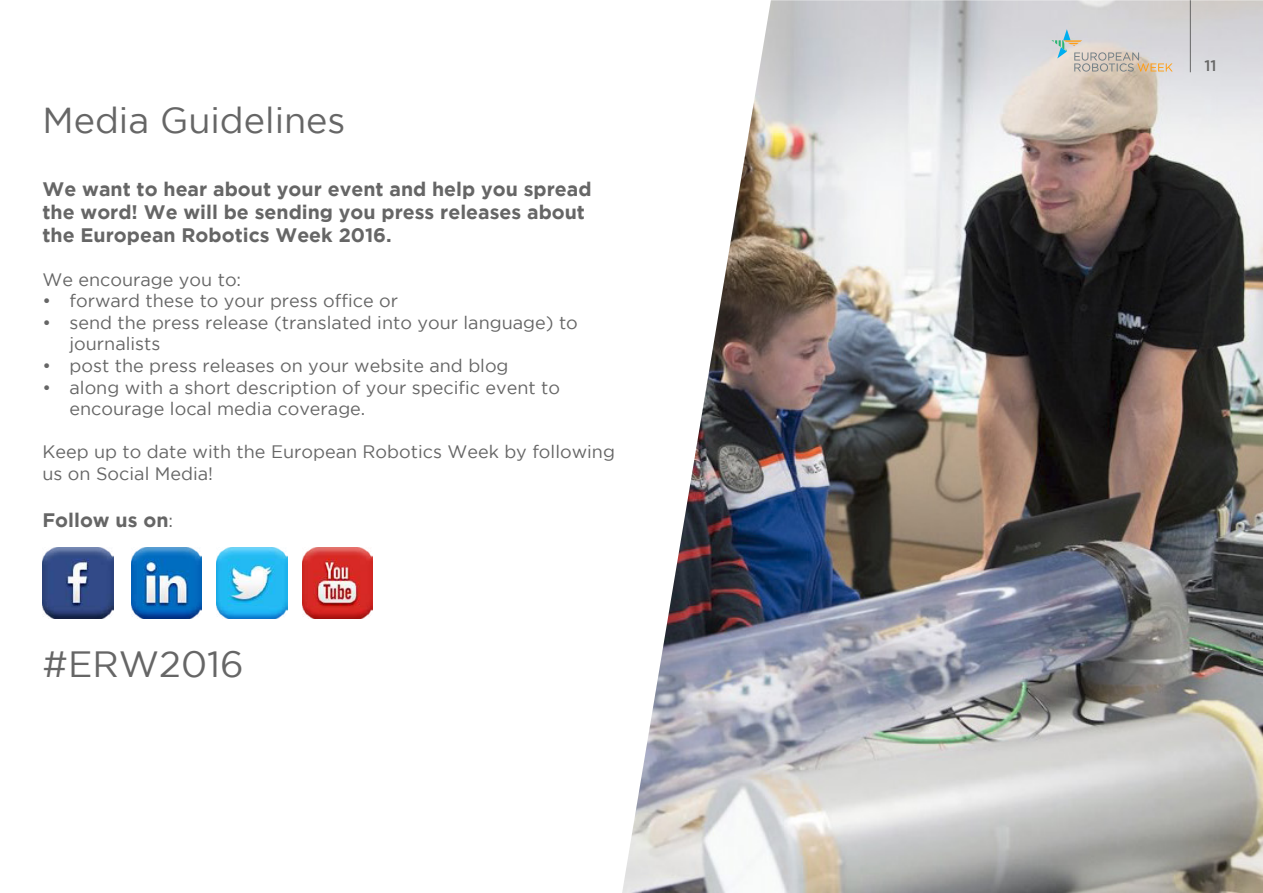
<style>
.page{position:relative;width:1263px;height:893px;background:#fff}
.page>*{position:absolute;margin:0;border:0;box-sizing:border-box;transform-origin:0 0}
.t1{font:36.45px "Gotham";color:#666}
.t2{font:36px "Gotham";color:#666}
.t3{font:700 19.5px/23.4px "Gotham";color:#666}
.t4{font:18px/21.6px "Gotham";color:#666}
.t5{font:500 15.3px "Gotham";color:#666}
.s1{font-weight:400;font-size:18px}
</style>
<div class="page">
<img style="left:622px;top:0;width:641px;height:893px">
<svg style="left:1051px;top:29px;width:122px;height:43px;background:#d1cdc8"></svg>
<hr style="left:1190px;top:0;width:1px;height:72px;background:#666">
<img style="left:43px;top:548px;width:70px;height:70px">
<img style="left:131px;top:548px;width:71px;height:70px">
<img style="left:217px;top:548px;width:70px;height:70px">
<img style="left:302px;top:548px;width:71px;height:70px">
<h2 class="t2" style="left:43px;top:101px;width:305px">Media Guidelines</h2>
<p class="t3" style="left:43px;top:178px;width:551px">We want to hear about your event and help you spread the word! We will be sending you press releases about the European Robotics Week 2016.</p>
<p class="t4" style="left:43px;top:268px;width:200px">We encourage you to:</p>
<p class="t4" style="left:43px;top:290px;width:357px">• forward these to your press of昀椀ce or</p>
<p class="t4" style="left:70px;top:311px;width:510px;text-indent:-27px">• send the press release (translated into your language) to journalists</p>
<p class="t4" style="left:43px;top:355px;width:468px">• post the press releases on your website and blog</p>
<p class="t4" style="left:70px;top:376px;width:492px;text-indent:-27px">• along with a short description of your speci昀椀c event to encourage local media coverage.</p>
<p class="t4" style="left:43px;top:441px;width:574px">Keep up to date with the European Robotics Week by following us on Social Media!</p>
<p class="t3" style="left:43px;top:509px;width:132px">Follow us on<span class="s1">:</span></p>
<h1 class="t1" style="left:43px;top:644px;width:203px">#ERW2016</h1>
<p class="t5" style="left:1204px;top:59px;width:14px">11</p>
</div>
